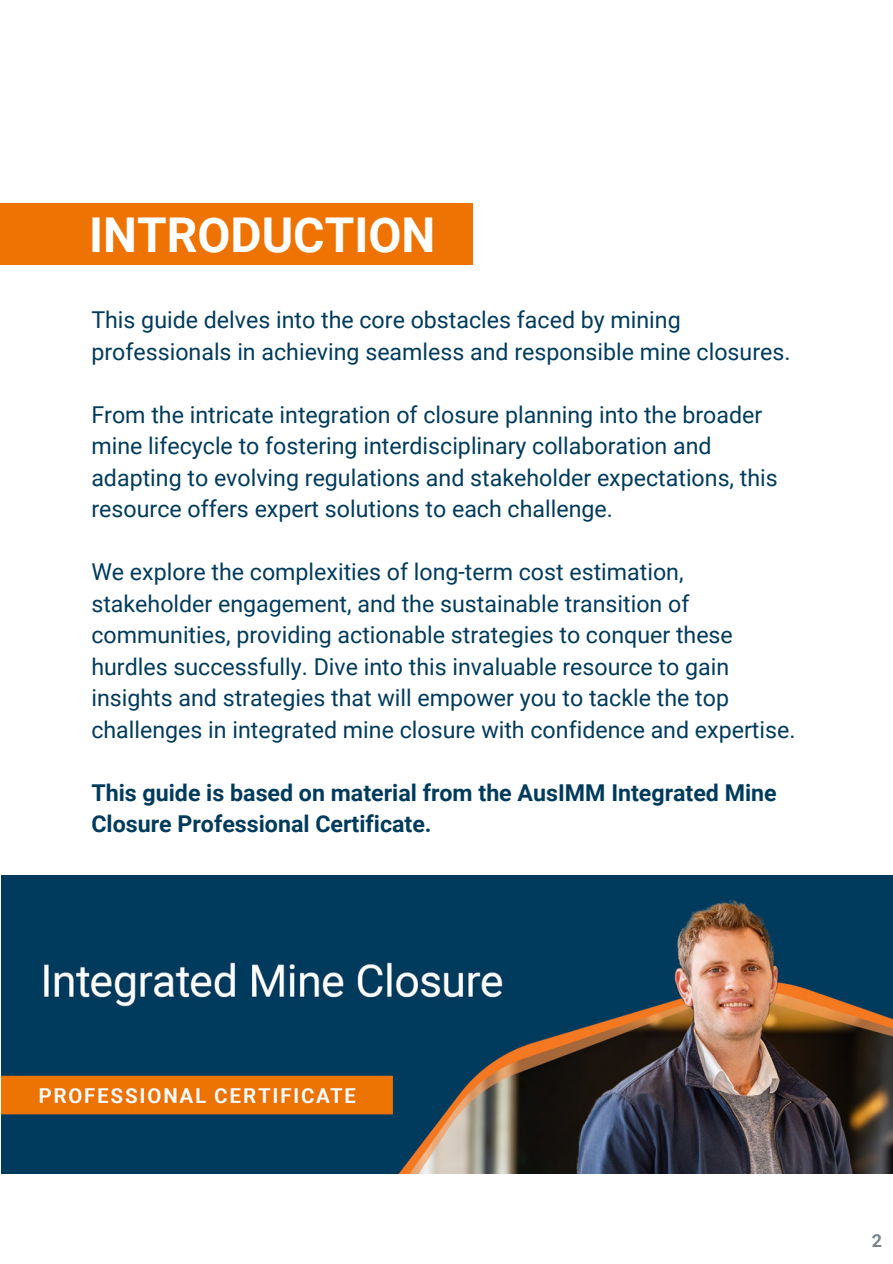
<style>
.page{position:relative;width:893px;height:1264px;background:#fff}
.page>*{position:absolute;margin:0;border:0;box-sizing:border-box;transform-origin:0 0}
.t1{font:700 48px "Roboto";color:#fff}
.t2{font:23.25px/31.5px "Roboto";color:#003b5c}
.t3{font:700 23.25px/31.5px "Roboto";color:#003b5c}
.t4{font:700 17.85px "Roboto";color:#768692}
</style>
<div class="page">
<img style="left:1px;top:875px;width:891px;height:298px">
<div style="left:0;top:203px;width:473px;height:62px;background:#ee7303"></div>
<p class="t1" style="left:89px;top:207px;width:347px">INTRODUCTION</p>
<p class="t2" style="left:91px;top:304px;width:700px">This guide delves into the core obstacles faced by mining professionals in achieving seamless and responsible mine closures.</p>
<p class="t2" style="left:91px;top:399px;width:688px">From the intricate integration of closure planning into the broader mine lifecycle to fostering interdisciplinary collaboration and adapting to evolving regulations and stakeholder expectations, this resource offers expert solutions to each challenge.</p>
<p class="t2" style="left:91px;top:556px;width:705px">We explore the complexities of long-term cost estimation, stakeholder engagement, and the sustainable transition of communities, providing actionable strategies to conquer these hurdles successfully. Dive into this invaluable resource to gain insights and strategies that will empower you to tackle the top challenges in integrated mine closure with confidence and expertise.</p>
<p class="t3" style="left:91px;top:776px;width:687px">This guide is based on material from the AusIMM Integrated Mine<br>Closure Professional Certificate.</p>
<p class="t4" style="left:871px;top:1230px;width:12px">2</p>
</div>
